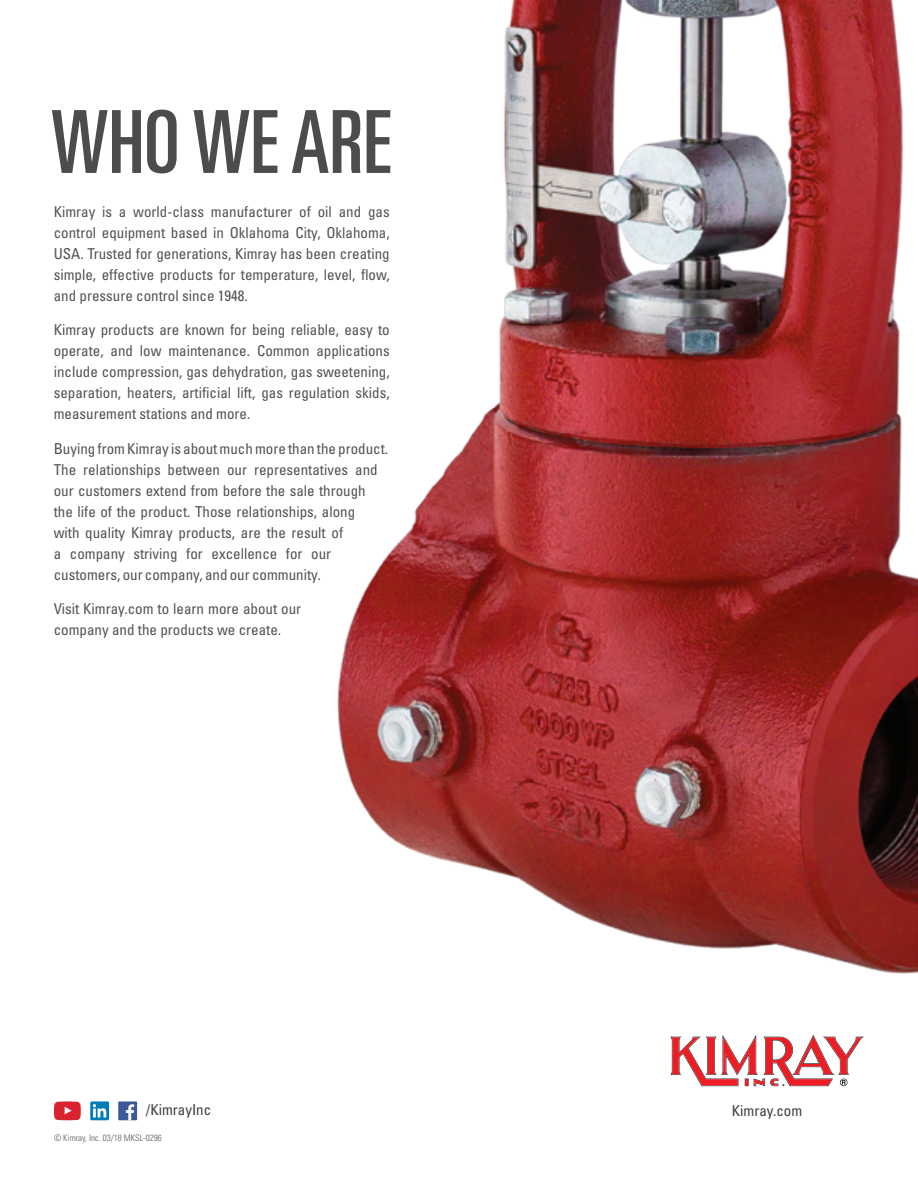
<style>
.page{position:relative;width:918px;height:1188px;background:#fff}
.page>*{position:absolute;margin:0;border:0;box-sizing:border-box;transform-origin:0 0}
._1_Paragrap_header{font:ultra-condensed 87px "Univers";color:#4b4c4d}
.t1{font:condensed 15px/21px "Univers";color:#3e3e3f;text-align:justify}
.t2{font:300 condensed 9px "Univers";color:#57585a}
</style>
<div class="page">
<img style="left:337px;top:0;width:581px;height:974px">
<svg style="left:670px;top:1035px;width:194px;height:51px"></svg>
<div style="left:118px;top:1101px;width:19px;height:19px;background:#3c5a99"></div>
<svg style="left:126px;top:1104px;width:8px;height:16px"></svg>
<div style="left:90px;top:1101px;width:19px;height:19px;background:#007bb6"></div>
<svg style="left:93px;top:1104px;width:18px;height:14px"></svg>
<svg style="left:54px;top:1101px;width:27px;height:19px"></svg>
<p class="_1_Paragrap_header" style="left:51px;top:93px;width:342px">WHO WE ARE</p>
<p class="t1" style="left:54px;top:200px;width:338px">Kimray is a world-class manufacturer of oil and gas control equipment based in Oklahoma City, Oklahoma, USA. Trusted for generations, Kimray has been creating simple, effective products for temperature, level, flow, and pressure control since 1948.</p>
<p class="t1" style="left:54px;top:319px;width:338px">Kimray products are known for being reliable, easy to operate, and low maintenance. Common applications include compression, gas dehydration, gas sweetening, separation, heaters, artificial lift, gas regulation skids, measurement stations and more.</p>
<p class="t1" style="left:54px;top:437px;width:336px;text-align:left">Buying from Kimray is about much more than the product.<br>The relationships between our representatives and our customers extend from before the sale through the life of the product. Those relationships, along<br>with quality Kimray products, are the result of<br>a company striving for excellence for our customers, our company, and our community.</p>
<p class="t1" style="left:54px;top:598px;width:249px">Visit Kimray.com to learn more about our company and the products we create.</p>
<p class="t1" style="left:146px;top:1099px;width:66px">/KimrayInc</p>
<p class="t2" style="left:54px;top:1132px;width:109px">© Kimray, Inc. 03/18 MKSL-0296</p>
<p class="t1" style="left:732px;top:1100px;width:72px">Kimray.com</p>
</div>
